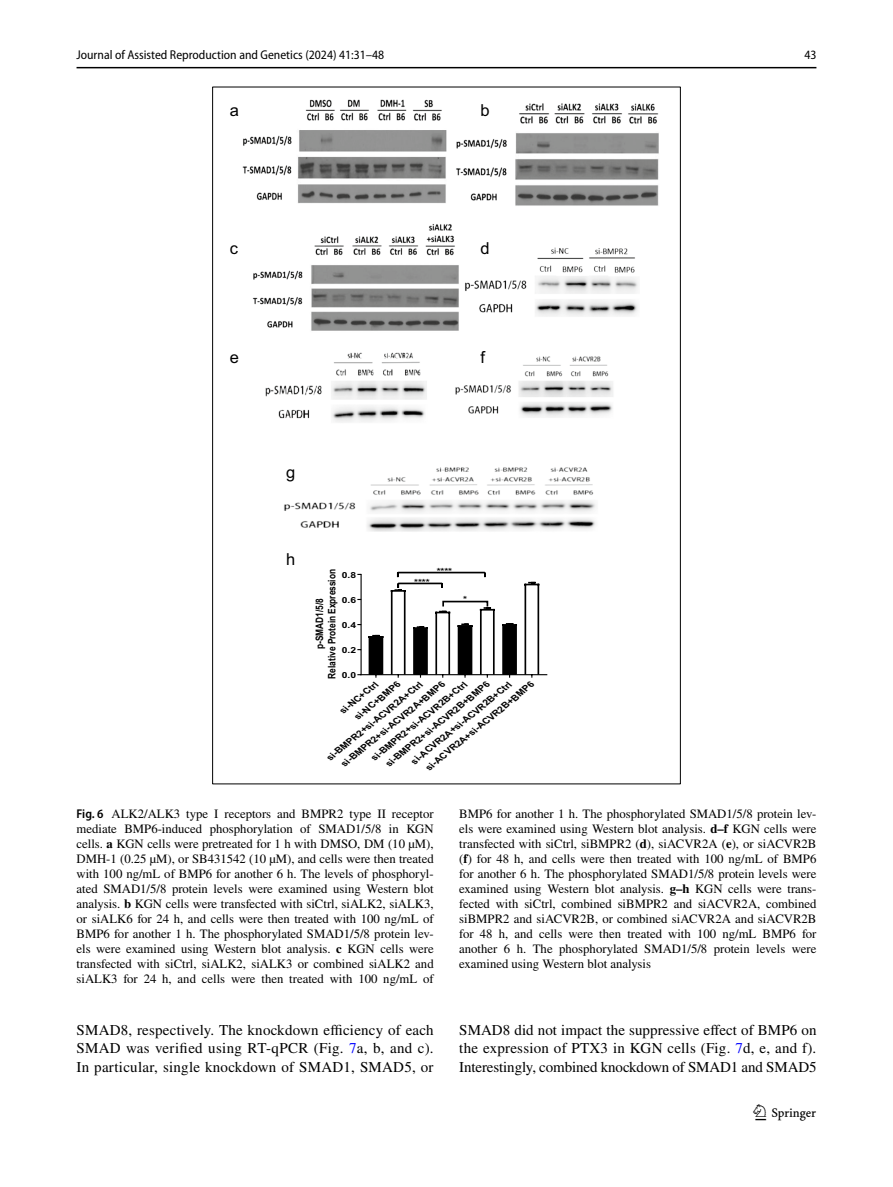
<style>
.page{position:relative;width:893px;height:1187px;background:#fff}
.page>*{position:absolute;margin:0;border:0;box-sizing:border-box;transform-origin:0 0}
.t1{font:22.5px "Springnew Regular 3";color:#000}
.t2{font:16.5px "Arial MT6";color:#000}
.t3{font:15px/18.8px "STIX";letter-spacing:.005em;color:#000;text-align:justify}
.t4{font:12.75px/15px "STIX";color:#000;text-align:justify}
.t5{font:semi-condensed 12.75px "Myriad Pro";color:#000}
.t6{font:10.35px/12.5px "Arial Bold MT6";letter-spacing:-.005em;color:#000;text-align:center;scale:.81 1}
.t7{font:italic 9.15px "Arial Bold MT6";color:#000}
.t8{font:8.4px "Arial Bold MT6";color:#000;scale:1.23 1}
.s1{font-family:"Myriad Pro";font-weight:600;font-stretch:semi-condensed}
.s2{font-weight:700}
.s3{color:#00f}
</style>
<div class="page">
<hr style="left:77px;top:67px;width:739px;height:1px;background:#000">
<hr style="left:360px;top:674px;width:187px;height:1px;background:#000">
<hr style="left:361px;top:574px;width:1px;height:101px;background:#000">
<hr style="left:398px;top:571px;width:87px;height:2px;background:#000">
<svg style="left:367px;top:572px;width:174px;height:105px"></svg>
<div style="left:442px;top:600px;width:46px;height:7px;border:2px solid #000"></div>
<img style="left:243px;top:100px;width:416px;height:432px">
<p class="t5" style="left:77px;top:48px;width:309px">Journal of Assisted Reproduction and Genetics (2024) 41:31–48</p>
<p class="t5" style="left:804px;top:48px;width:14px">43</p>
<p class="t2" style="left:230px;top:99px;width:11px">a</p>
<p class="t2" style="left:480px;top:99px;width:11px">b</p>
<p class="t2" style="left:230px;top:237px;width:10px">c</p>
<p class="t2" style="left:480px;top:237px;width:11px">d</p>
<p class="t2" style="left:230px;top:346px;width:11px">e</p>
<p class="t2" style="left:480px;top:346px;width:6px">f</p>
<p class="t2" style="left:286px;top:460px;width:11px">g</p>
<p class="t2" style="left:286px;top:547px;width:11px">h</p>
<p class="t8" style="left:437px;top:565px;width:14px">****</p>
<p class="t6" style="left:313px;top:678px;width:136px;rotate:-90deg">p-SMAD1/5/8<br>Relative Protein Expression</p>
<p class="t8" style="left:414px;top:576px;width:14px">****</p>
<p class="t8" style="left:342px;top:568px;width:13px">0.8</p>
<p class="t8" style="left:342px;top:593px;width:13px">0.6</p>
<p class="t8" style="left:342px;top:618px;width:13px">0.4</p>
<p class="t8" style="left:342px;top:643px;width:13px">0.2</p>
<p class="t8" style="left:342px;top:669px;width:13px">0.0</p>
<p class="t8" style="left:463px;top:593px;width:5px">*</p>
<p class="t7" style="left:423px;top:763px;width:138px;rotate:-39deg">si-ACVR2A+si-ACVR2B+BMP6</p>
<p class="t7" style="left:339px;top:759px;width:132px;rotate:-39deg">si-BMPR2+si-ACVR2A+BMP6</p>
<p class="t7" style="left:383px;top:759px;width:132px;rotate:-39deg">si-BMPR2+si-ACVR2B+BMP6</p>
<p class="t7" style="left:352px;top:712px;width:58px;rotate:-39deg">si-NC+BMP6</p>
<p class="t7" style="left:369px;top:753px;width:122px;rotate:-39deg">si-BMPR2+si-ACVR2B+Ctrl</p>
<p class="t7" style="left:324px;top:753px;width:122px;rotate:-39deg">si-BMPR2+si-ACVR2A+Ctrl</p>
<p class="t7" style="left:337px;top:706px;width:48px;rotate:-39deg">si-NC+Ctrl</p>
<p class="t7" style="left:409px;top:757px;width:128px;rotate:-39deg">si-ACVR2A+si-ACVR2B+Ctrl</p>
<p class="t4" style="left:77px;top:807px;width:359px"><span class="s1">Fig. 6</span> ALK2/ALK3 type I receptors and BMPR2 type II receptor mediate BMP6-induced phosphorylation of SMAD1/5/8 in KGN cells. <span class="s2">a</span> KGN cells were pretreated for 1 h with DMSO, DM (10 µM), DMH-1 (0.25 µM), or SB431542 (10 µM), and cells were then treated with 100 ng/mL of BMP6 for another 6 h. The levels of phosphoryl&shy;ated SMAD1/5/8 protein levels were examined using Western blot analysis. <span class="s2">b</span> KGN cells were transfected with siCtrl, siALK2, siALK3, or siALK6 for 24 h, and cells were then treated with 100 ng/mL of BMP6 for another 1 h. The phosphorylated SMAD1/5/8 protein lev&shy;els were examined using Western blot analysis. <span class="s2">c</span> KGN cells were transfected with siCtrl, siALK2, siALK3 or combined siALK2 and siALK3 for 24 h, and cells were then treated with 100 ng/mL of</p>
<p class="t4" style="left:459px;top:807px;width:359px">BMP6 for another 1 h. The phosphorylated SMAD1/5/8 protein lev&shy;els were examined using Western blot analysis. <span class="s2">d–f</span> KGN cells were transfected with siCtrl, siBMPR2 (<span class="s2">d</span>), siACVR2A (<span class="s2">e</span>), or siACVR2B (<span class="s2">f</span>) for 48 h, and cells were then treated with 100 ng/mL of BMP6 for another 6 h. The phosphorylated SMAD1/5/8 protein levels were examined using Western blot analysis. <span class="s2">g–h</span> KGN cells were trans&shy;fected with siCtrl, combined siBMPR2 and siACVR2A, combined siBMPR2 and siACVR2B, or combined siACVR2A and siACVR2B for 48 h, and cells were then treated with 100 ng/mL BMP6 for another 6 h. The phosphorylated SMAD1/5/8 protein levels were examined using Western blot analysis</p>
<p class="t3" style="left:77px;top:1021px;width:359px">SMAD8, respectively. The knockdown efficiency of each SMAD was verified using RT-qPCR (Fig. <span class="s3">7</span>a, b, and c).<br>In particular, single knockdown of SMAD1, SMAD5, or</p>
<p class="t3" style="left:459px;top:1021px;width:359px">SMAD8 did not impact the suppressive effect of BMP6 on the expression of PTX3 in KGN cells (Fig. <span class="s3">7</span>d, e, and f).<br>Interestingly, combined knockdown of SMAD1 and SMAD5</p>
<h1 class="t1" style="left:755px;top:1104px;width:62px">1 3</h1>
</div>
